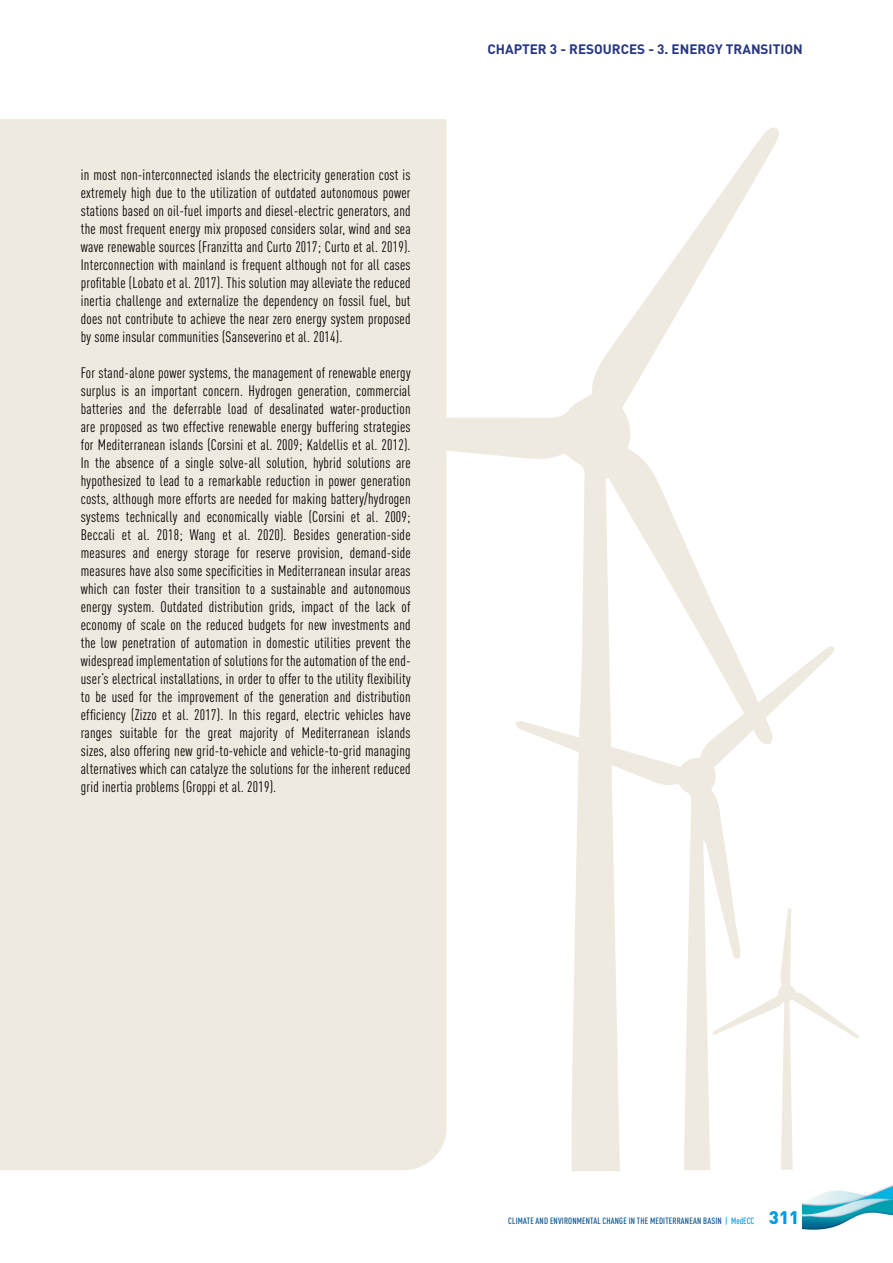
<style>
.page{position:relative;width:893px;height:1263px;background:#fff}
.page>*{position:absolute;margin:0;border:0;box-sizing:border-box;transform-origin:0 0}
.Box{font:condensed 15px/18px "DIN Pro";letter-spacing:.015em;color:#000;text-align:justify}
.Haut_de_page_Droite{font:700 13.5px "DIN Pro";color:#263582}
.t1{font:500 condensed 9px "DIN Pro";letter-spacing:.02em;color:#00518c}
.s1{color:#009cde}
.s2{font-weight:900;font-stretch:normal;font-size:18px;color:#009cde}
</style>
<div class="page">
<img style="left:803px;top:1185px;width:90px;height:45px">
<svg style="left:446px;top:127px;width:333px;height:1044px"></svg>
<svg style="left:515px;top:646px;width:320px;height:524px"></svg>
<div style="left:0;top:119px;width:446px;height:1051px;background:#efeadf"></div>
<p class="Box" style="left:81px;top:165px;width:331px">in most non-interconnected islands the electricity generation cost is extremely high due to the utilization of outdated autonomous power stations based on oil-fuel imports and diesel-electric generators, and the most frequent energy mix proposed considers solar, wind and sea wave renewable sources (Franzitta and Curto 2017; Curto et al. 2019).<br>Interconnection with mainland is frequent although not for all cases profitable (Lobato et al. 2017). This solution may alleviate the reduced inertia challenge and externalize the dependency on fossil fuel, but does not contribute to achieve the near zero energy system proposed by some insular communities (Sanseverino et al. 2014).</p>
<p class="Box" style="left:81px;top:363px;width:331px">For stand-alone power systems, the management of renewable energy surplus is an important concern. Hydrogen generation, commercial batteries and the deferrable load of desalinated water-production are proposed as two effective renewable energy buffering strategies for Mediterranean islands (Corsini et al. 2009; Kaldellis et al. 2012).<br>In the absence of a single solve-all solution, hybrid solutions are hypothesized to lead to a remarkable reduction in power generation costs, although more efforts are needed for making battery/hydrogen systems technically and economically viable (Corsini et al. 2009; Beccali et al. 2018; Wang et al. 2020). Besides generation-side measures and energy storage for reserve provision, demand-side measures have also some specificities in Mediterranean insular areas which can foster their transition to a sustainable and autonomous energy system. Outdated distribution grids, impact of the lack of economy of scale on the reduced budgets for new investments and the low penetration of automation in domestic utilities prevent the widespread implementation of solutions for the automation of the end&shy;user’s electrical installations, in order to offer to the utility flexibility to be used for the improvement of the generation and distribution efficiency (Zizzo et al. 2017). In this regard, electric vehicles have ranges suitable for the great majority of Mediterranean islands sizes, also offering new grid-to-vehicle and vehicle-to-grid managing alternatives which can catalyze the solutions for the inherent reduced grid inertia problems (Groppi et al. 2019).</p>
<p class="Haut_de_page_Droite" style="left:487px;top:38px;width:317px">CHAPTER 3 - RESOURCES - 3. ENERGY TRANSITION</p>
<p class="t1" style="left:508px;top:1214px;width:292px">CLIMATE AND ENVIRONMENTAL CHANGE IN THE MEDITERRANEAN BASIN <span class="s1">| MedECC</span> <span class="s2">311</span></p>
</div>
